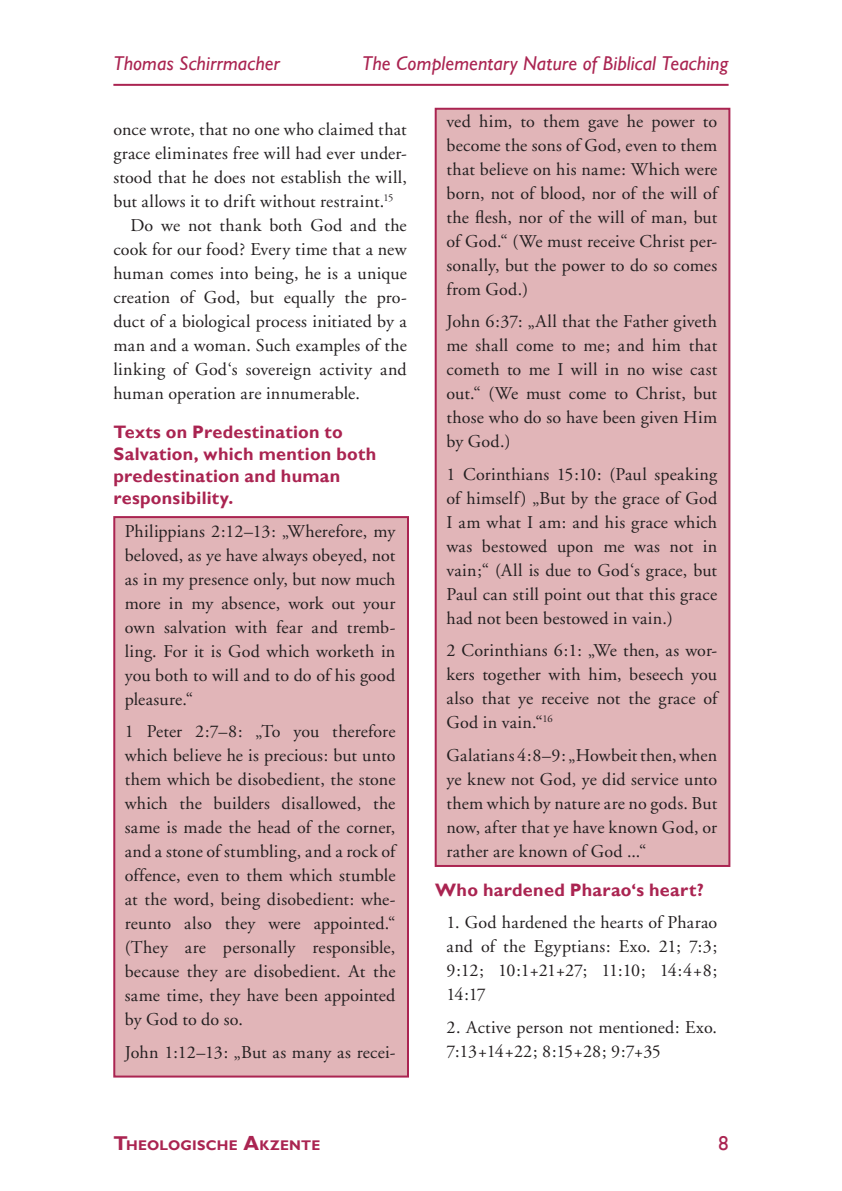
<style>
.page{position:relative;width:842px;height:1191px;background:#fff}
.page>*{position:absolute;margin:0;border:0;box-sizing:border-box;transform-origin:0 0}
.t1{font:italic 20px "Gill Sans";letter-spacing:.005em;color:#aa2451}
.t2{font:20px "Gill Sans";color:#aa2451}
.t3{font:18px/24px "Adobe Garamond";letter-spacing:.01em;color:#231f20;text-align:justify}
.t4{font:700 18px/22px "Gill Sans";letter-spacing:.015em;color:#aa2451}
.t5{font:700 14px "Gill Sans";letter-spacing:.02em;color:#aa2451}
.s1{font-size:20px}
</style>
<div class="page">
<hr style="left:113px;top:84px;width:616px;height:2px;background:#aa2451">
<div style="left:436px;top:109px;width:293px;height:757px;background:#e1b5b8"></div>
<div style="left:435px;top:108px;width:295px;height:759px;border:2px solid #aa2451"></div>
<div style="left:114px;top:517px;width:294px;height:559px;background:#e1b5b8"></div>
<div style="left:113px;top:516px;width:296px;height:561px;border:2px solid #aa2451"></div>
<p class="t1" style="left:113px;top:52px;width:168px">Thomas Schirrmacher</p>
<p class="t1" style="left:362px;top:52px;width:367px">The Complementary Nature of Biblical Teaching</p>
<p class="t3" style="left:113px;top:118px;width:295px">once wrote, that no one who claimed that</p>
<p class="t3" style="left:113px;top:142px;width:295px">grace eliminates free will had ever under-</p>
<p class="t3" style="left:113px;top:166px;width:295px">stood that he does not establish the will,</p>
<p class="t3" style="left:113px;top:190px;width:282px">but allows it to drift without restraint.<sup>15</sup></p>
<p class="t3" style="left:130px;top:214px;width:278px">Do we not thank both God and the</p>
<p class="t3" style="left:113px;top:238px;width:295px">cook for our food? Every time that a new</p>
<p class="t3" style="left:113px;top:262px;width:295px">human comes into being, he is a unique</p>
<p class="t3" style="left:113px;top:286px;width:295px">creation of God, but equally the pro-</p>
<p class="t3" style="left:113px;top:310px;width:295px">duct of a biological process initiated by a</p>
<p class="t3" style="left:113px;top:334px;width:295px">man and a woman. Such examples of the</p>
<p class="t3" style="left:113px;top:358px;width:295px">linking of God‘s sovereign activity and</p>
<p class="t3" style="left:113px;top:382px;width:248px">human operation are innumerable.</p>
<p class="t4" style="left:113px;top:421px;width:264px">Texts on Predestination to<br>Salvation, which mention both predestination and human responsibility.</p>
<p class="t3" style="left:125px;top:519px;width:272px">Philippians 2:12–13: „Wherefore, my beloved, as ye have always obeyed, not as in my presence only, but now much more in my absence, work out your own salvation with fear and tremb&shy;ling. For it is God which worketh in you both to will and to do of his good pleasure.“</p>
<p class="t3" style="left:125px;top:720px;width:272px">1 Peter 2:7–8: „To you therefore which believe he is precious: but unto them which be disobedient, the stone which the builders disallowed, the same is made the head of the corner, and a stone of stumbling, and a rock of offence, even to them which stumble at the word, being disobedient: whe&shy;reunto also they were appointed.“ (They are personally responsible, because they are disobedient. At the same time, they have been appointed by God to do so.</p>
<p class="t3" style="left:125px;top:1040px;width:272px">John 1:12–13: „But as many as recei-</p>
<p class="t3" style="left:446px;top:109px;width:272px">ved him, to them gave he power to become the sons of God, even to them that believe on his name: Which were born, not of blood, nor of the will of the flesh, nor of the will of man, but of God.“ (We must receive Christ per&shy;sonally, but the power to do so comes from God.)</p>
<p class="t3" style="left:446px;top:310px;width:272px">John 6:37: „All that the Father giveth me shall come to me; and him that cometh to me I will in no wise cast out.“ (We must come to Christ, but those who do so have been given Him by God.)</p>
<p class="t3" style="left:446px;top:462px;width:272px">1 Corinthians 15:10: (Paul speaking of himself) „But by the grace of God I am what I am: and his grace which was bestowed upon me was not in vain;“ (All is due to God‘s grace, but Paul can still point out that this grace had not been bestowed in vain.)</p>
<p class="t3" style="left:446px;top:639px;width:272px">2 Corinthians 6:1: „We then, as wor&shy;kers together with him, beseech you also that ye receive not the grace of God in vain.“<sup>16</sup></p>
<p class="t3" style="left:446px;top:743px;width:272px">Galatians 4:8–9: „Howbeit then, when ye knew not God, ye did service unto them which by nature are no gods. But now, after that ye have known God, or rather are known of God ...“</p>
<p class="t4" style="left:435px;top:879px;width:270px">Who hardened Pharao‘s heart?</p>
<p class="t3" style="left:446px;top:911px;width:272px">1. God hardened the hearts of Pharao and of the Egyptians: Exo. 21; 7:3; 9:12; 10:1+21+27; 11:10; 14:4+8; 14:17</p>
<p class="t3" style="left:446px;top:1015px;width:272px">2. Active person not mentioned: Exo.<br>7:13+14+22; 8:15+28; 9:7+35</p>
<p class="t5" style="left:113px;top:1137px;width:208px"><span class="s1">T</span>HEOLOGISCHE <span class="s1">A</span>KZENTE</p>
<p class="t2" style="left:719px;top:1131px;width:11px">8</p>
</div>
